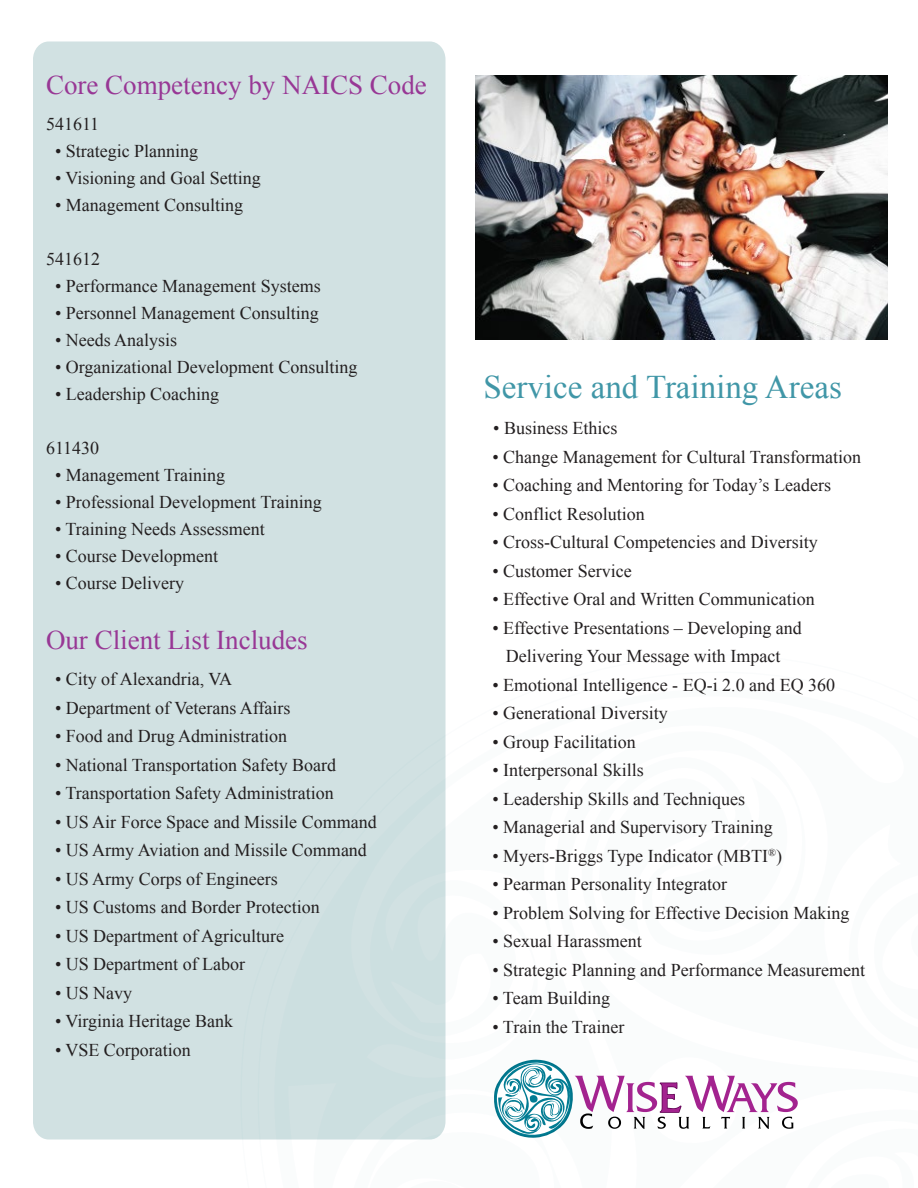
<style>
.page{position:relative;width:918px;height:1188px;background:#fff}
.page>*{position:absolute;margin:0;border:0;box-sizing:border-box;transform-origin:0 0}
.t1{font:33px "Times New Roman";color:rgb(0 116 138/.75)}
.t2{font:27px "Times New Roman";color:#983795}
.t3{font:18px/28.5px "Times New Roman";color:#231f20;text-align:center}
</style>
<div class="page">
<div style="left:33px;top:42px;width:413px;height:1098px;background:#d1e1e2"></div>
<div style="left:240px;top:654px;width:206px;height:486px;background:#d1e1e2"></div>
<div style="left:258px;top:671px;width:188px;height:469px;background:#d1e1e2"></div>
<div style="left:274px;top:688px;width:172px;height:452px;background:#d1e1e2"></div>
<img style="left:476px;top:76px;width:412px;height:263px">
<svg style="left:367px;top:1059px;width:431px;height:81px"></svg>
<h2 class="t2" style="left:46px;top:67px;width:382px">Core Competency by NAICS Code</h2>
<p class="t3" style="left:46px;top:110px;width:55px">541611</p>
<p class="t3" style="left:55px;top:137px;width:145px">• Strategic Planning</p>
<p class="t3" style="left:55px;top:164px;width:207px">• Visioning and Goal Setting</p>
<p class="t3" style="left:55px;top:191px;width:190px">• Management Consulting</p>
<p class="t3" style="left:46px;top:245px;width:56px">541612</p>
<p class="t3" style="left:55px;top:272px;width:267px">• Performance Management Systems</p>
<p class="t3" style="left:55px;top:299px;width:265px">• Personnel Management Consulting</p>
<p class="t3" style="left:55px;top:326px;width:124px">• Needs Analysis</p>
<p class="t3" style="left:55px;top:353px;width:304px">• Organizational Development Consulting</p>
<p class="t3" style="left:55px;top:380px;width:166px">• Leadership Coaching</p>
<p class="t3" style="left:46px;top:434px;width:55px">611430</p>
<p class="t3" style="left:55px;top:461px;width:172px">• Management Training</p>
<p class="t3" style="left:55px;top:488px;width:268px">• Professional Development Training</p>
<p class="t3" style="left:55px;top:515px;width:211px">• Training Needs Assessment</p>
<p class="t3" style="left:55px;top:542px;width:165px">• Course Development</p>
<p class="t3" style="left:55px;top:569px;width:131px">• Course Delivery</p>
<h2 class="t2" style="left:46px;top:622px;width:263px">Our Client List Includes</h2>
<p class="t3" style="left:55px;top:665px;width:179px">• City of Alexandria, VA</p>
<p class="t3" style="left:55px;top:693px;width:237px">• Department of Veterans Affairs</p>
<p class="t3" style="left:55px;top:722px;width:234px">• Food and Drug Administration</p>
<p class="t3" style="left:55px;top:750px;width:283px">• National Transportation Safety Board</p>
<p class="t3" style="left:55px;top:779px;width:280px">• Transportation Safety Administration</p>
<p class="t3" style="left:55px;top:807px;width:323px">• US Air Force Space and Missile Command</p>
<p class="t3" style="left:55px;top:836px;width:313px">• US Army Aviation and Missile Command</p>
<p class="t3" style="left:55px;top:864px;width:224px">• US Army Corps of Engineers</p>
<p class="t3" style="left:55px;top:893px;width:266px">• US Customs and Border Protection</p>
<p class="t3" style="left:55px;top:921px;width:231px">• US Department of Agriculture</p>
<p class="t3" style="left:55px;top:950px;width:192px">• US Department of Labor</p>
<p class="t3" style="left:55px;top:978px;width:79px">• US Navy</p>
<p class="t3" style="left:55px;top:1007px;width:180px">• Virginia Heritage Bank</p>
<p class="t3" style="left:55px;top:1035px;width:137px">• VSE Corporation</p>
<h1 class="t1" style="left:484px;top:365px;width:360px">Service and Training Areas</h1>
<p class="t3" style="left:493px;top:414px;width:126px">• Business Ethics</p>
<p class="t3" style="left:492px;top:442px;width:370px">• Change Management for Cultural Transformation</p>
<p class="t3" style="left:492px;top:471px;width:340px">• Coaching and Mentoring for Today’s Leaders</p>
<p class="t3" style="left:492px;top:499px;width:154px">• Conflict Resolution</p>
<p class="t3" style="left:492px;top:528px;width:327px">• Cross-Cultural Competencies and Diversity</p>
<p class="t3" style="left:492px;top:556px;width:141px">• Customer Service</p>
<p class="t3" style="left:492px;top:585px;width:324px">• Effective Oral and Written Communication</p>
<p class="t3" style="left:492px;top:613px;width:311px">• Effective Presentations – Developing and<br>Delivering Your Message with Impact</p>
<p class="t3" style="left:492px;top:670px;width:344px">• Emotional Intelligence - EQ-i 2.0 and EQ 360</p>
<p class="t3" style="left:492px;top:699px;width:177px">• Generational Diversity</p>
<p class="t3" style="left:492px;top:727px;width:145px">• Group Facilitation</p>
<p class="t3" style="left:492px;top:756px;width:153px">• Interpersonal Skills</p>
<p class="t3" style="left:492px;top:784px;width:254px">• Leadership Skills and Techniques</p>
<p class="t3" style="left:492px;top:813px;width:282px">• Managerial and Supervisory Training</p>
<p class="t3" style="left:492px;top:841px;width:291px">• Myers-Briggs Type Indicator (MBTI<sup>®</sup>)</p>
<p class="t3" style="left:493px;top:870px;width:236px">• Pearman Personality Integrator</p>
<p class="t3" style="left:493px;top:898px;width:358px">• Problem Solving for Effective Decision Making</p>
<p class="t3" style="left:493px;top:927px;width:151px">• Sexual Harassment</p>
<p class="t3" style="left:493px;top:955px;width:374px">• Strategic Planning and Performance Measurement</p>
<p class="t3" style="left:493px;top:984px;width:119px">• Team Building</p>
<p class="t3" style="left:493px;top:1012px;width:133px">• Train the Trainer</p>
</div>
